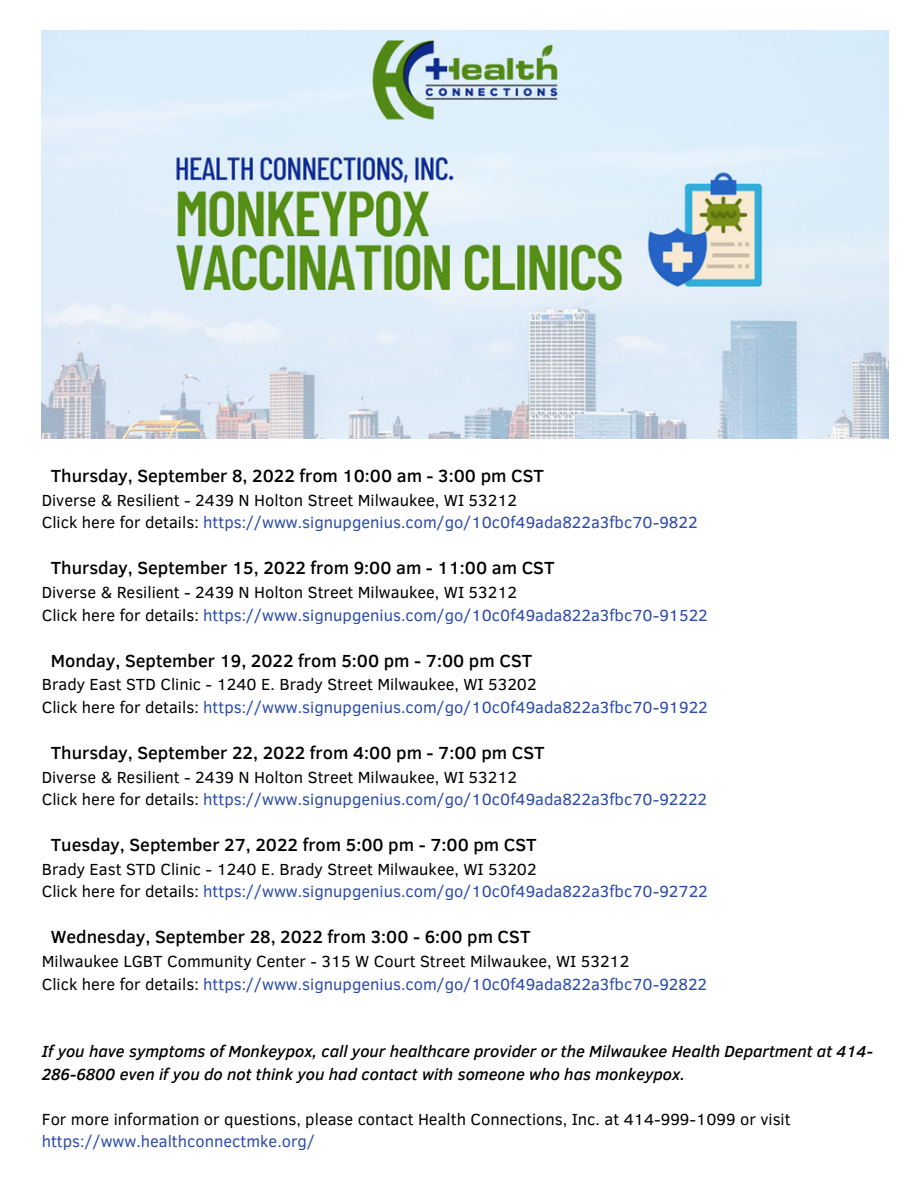
<style>
.page{position:relative;width:918px;height:1188px;background:#fff}
.page>*{position:absolute;margin:0;border:0;box-sizing:border-box;transform-origin:0 0}
.t1{font:500 18px "Clear Sans";color:#000}
.t2{font:16.5px/22.5px "Clear Sans";color:#000}
.t3{font:italic 500 16.5px/22.5px "Clear Sans";color:#000}
.t4{font:16.5px "Clear Sans";color:#2a4ba9}
.s1{color:#2a4ba9}
</style>
<div class="page">
<img style="left:42px;top:31px;width:847px;height:407px">
<p class="t1" style="left:51px;top:463px;width:495px">Thursday, September 8, 2022 from 10:00 am - 3:00 pm CST</p>
<p class="t2" style="left:42px;top:488px;width:657px">Diverse &amp; Resilient - 2439 N Holton Street Milwaukee, WI 53212<br>Click here for details: <span class="s1">https://www.signupgenius.com/go/10c0f49ada822a3fbc70-9822</span></p>
<p class="t1" style="left:51px;top:555px;width:505px">Thursday, September 15, 2022 from 9:00 am - 11:00 am CST</p>
<p class="t2" style="left:42px;top:580px;width:668px">Diverse &amp; Resilient - 2439 N Holton Street Milwaukee, WI 53212<br>Click here for details: <span class="s1">https://www.signupgenius.com/go/10c0f49ada822a3fbc70-91522</span></p>
<p class="t1" style="left:51px;top:647px;width:483px">Monday, September 19, 2022 from 5:00 pm - 7:00 pm CST</p>
<p class="t2" style="left:42px;top:672px;width:668px">Brady East STD Clinic - 1240 E. Brady Street Milwaukee, WI 53202<br>Click here for details: <span class="s1">https://www.signupgenius.com/go/10c0f49ada822a3fbc70-91922</span></p>
<p class="t1" style="left:51px;top:740px;width:496px">Thursday, September 22, 2022 from 4:00 pm - 7:00 pm CST</p>
<p class="t2" style="left:42px;top:765px;width:667px">Diverse &amp; Resilient - 2439 N Holton Street Milwaukee, WI 53212<br>Click here for details: <span class="s1">https://www.signupgenius.com/go/10c0f49ada822a3fbc70-92222</span></p>
<p class="t1" style="left:51px;top:832px;width:488px">Tuesday, September 27, 2022 from 5:00 pm - 7:00 pm CST</p>
<p class="t2" style="left:42px;top:857px;width:668px">Brady East STD Clinic - 1240 E. Brady Street Milwaukee, WI 53202<br>Click here for details: <span class="s1">https://www.signupgenius.com/go/10c0f49ada822a3fbc70-92722</span></p>
<p class="t1" style="left:51px;top:924px;width:481px">Wednesday, September 28, 2022 from 3:00 - 6:00 pm CST</p>
<p class="t2" style="left:42px;top:949px;width:667px">Milwaukee LGBT Community Center - 315 W Court Street Milwaukee, WI 53212<br>Click here for details: <span class="s1">https://www.signupgenius.com/go/10c0f49ada822a3fbc70-92822</span></p>
<p class="t3" style="left:42px;top:1039px;width:833px">If you have symptoms of Monkeypox, call your healthcare provider or the Milwaukee Health Department at 414-<br>286-6800 even if you do not think you had contact with someone who has monkeypox.</p>
<p class="t2" style="left:42px;top:1107px;width:750px">For more information or questions, please contact Health Connections, Inc. at 414-999-1099 or visit</p>
<p class="t4" style="left:42px;top:1129px;width:275px">https://www.healthconnectmke.org/</p>
</div>
